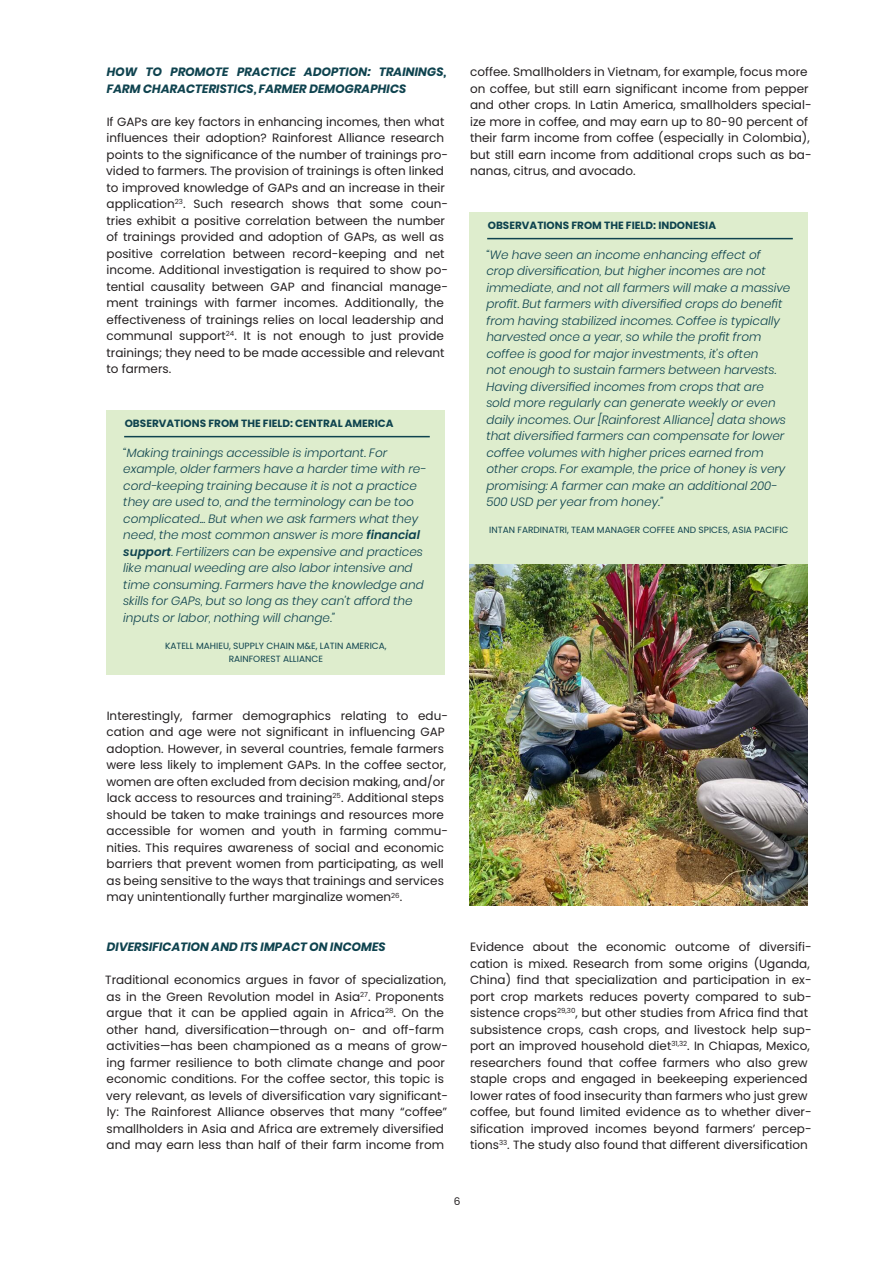
<style>
.page{position:relative;width:893px;height:1263px;background:#fff}
.page>*{position:absolute;margin:0;border:0;box-sizing:border-box;transform-origin:0 0}
.t1{font:12px/16.5px "Poppins";color:#231f20}
.Pull_quote{font:italic 300 12px/16.5px "Poppins";color:#0f434f}
.Second_level_sub-hea{font:italic 700 12px/16.5px "Poppins";color:#0f434f}
.Footnote{font:700 10.5px "Poppins";color:#0f434f}
.t2{font:10.5px "Poppins";color:#231f20}
.Pull_quote-2{font:9px/13.5px "Poppins";color:#0f434f;text-align:center}
.s1{font-weight:600}
</style>
<div class="page">
<div style="left:106px;top:410px;width:338px;height:264px;background:#deedcd"></div>
<hr style="left:124px;top:436px;width:306px;height:1px;background:#0f434f">
<div style="left:469px;top:212px;width:338px;height:352px;background:#deedcd"></div>
<hr style="left:487px;top:238px;width:306px;height:1px;background:#0f434f">
<img style="left:470px;top:564px;width:338px;height:341px">
<p class="Second_level_sub-hea" style="left:107px;top:64px;width:341px">HOW TO PROMOTE PRACTICE ADOPTION: TRAININGS,<br>FARM CHARACTERISTICS, FARMER DEMOGRAPHICS</p>
<p class="t1" style="left:106px;top:113px;width:343px">If GAPs are key factors in enhancing incomes, then what influences their adoption? Rainforest Alliance research points to the significance of the number of trainings pro&shy;vided to farmers. The provision of trainings is often linked to improved knowledge of GAPs and an increase in their application<sup>23</sup>. Such research shows that some coun&shy;tries exhibit a positive correlation between the number of trainings provided and adoption of GAPs, as well as positive correlation between record-keeping and net income. Additional investigation is required to show po&shy;tential causality between GAP and financial manage&shy;ment trainings with farmer incomes. Additionally, the effectiveness of trainings relies on local leadership and communal support<sup>24</sup>. It is not enough to just provide trainings; they need to be made accessible and relevant to farmers.</p>
<p class="Footnote" style="left:125px;top:417px;width:270px">OBSERVATIONS FROM THE FIELD: CENTRAL AMERICA</p>
<p class="Pull_quote" style="left:123px;top:444px;width:304px">“Making trainings accessible is important. For example, older farmers have a harder time with re&shy;cord-keeping training because it is not a practice they are used to, and the terminology can be too complicated... But when we ask farmers what they need, the most common answer is more <span class="s1">financial support</span>. Fertilizers can be expensive and practices like manual weeding are also labor intensive and time consuming. Farmers have the knowledge and skills for GAPs, but so long as they can’t afford the inputs or labor, nothing will change.”</p>
<p class="Pull_quote-2" style="left:165px;top:639px;width:223px">KATELL MAHIEU, SUPPLY CHAIN M&amp;E, LATIN AMERICA,<br>RAINFOREST ALLIANCE</p>
<p class="t1" style="left:470px;top:64px;width:343px">coffee. Smallholders in Vietnam, for example, focus more on coffee, but still earn significant income from pepper and other crops. In Latin America, smallholders special&shy;ize more in coffee, and may earn up to 80-90 percent of their farm income from coffee (especially in Colombia), but still earn income from additional crops such as ba&shy;nanas, citrus, and avocado.</p>
<p class="Footnote" style="left:488px;top:219px;width:230px">OBSERVATIONS FROM THE FIELD: INDONESIA</p>
<p class="Pull_quote" style="left:486px;top:246px;width:306px">“We have seen an income enhancing effect of crop diversification, but higher incomes are not immediate, and not all farmers will make a massive profit. But farmers with diversified crops do benefit from having stabilized incomes. Coffee is typically harvested once a year, so while the profit from coffee is good for major investments, it’s often<br>not enough to sustain farmers between harvests.<br>Having diversified incomes from crops that are sold more regularly can generate weekly or even daily incomes. Our [Rainforest Alliance] data shows that diversified farmers can compensate for lower coffee volumes with higher prices earned from other crops. For example, the price of honey is very promising: A farmer can make an additional 200- 500 USD per year from honey.”</p>
<p class="Pull_quote-2" style="left:489px;top:523px;width:301px">INTAN FARDINATRI, TEAM MANAGER COFFEE AND SPICES, ASIA PACIFIC</p>
<p class="t1" style="left:106px;top:707px;width:343px">Interestingly, farmer demographics relating to edu&shy;cation and age were not significant in influencing GAP adoption. However, in several countries, female farmers were less likely to implement GAPs. In the coffee sector, women are often excluded from decision making, and/or lack access to resources and training<sup>25</sup>. Additional steps should be taken to make trainings and resources more accessible for women and youth in farming commu&shy;nities. This requires awareness of social and economic barriers that prevent women from participating, as well as being sensitive to the ways that trainings and services may unintentionally further marginalize women<sup>26</sup>.</p>
<p class="Second_level_sub-hea" style="left:107px;top:938px;width:280px">DIVERSIFICATION AND ITS IMPACT ON INCOMES</p>
<p class="t1" style="left:105px;top:971px;width:344px">Traditional economics argues in favor of specialization, as in the Green Revolution model in Asia<sup>27</sup>. Proponents argue that it can be applied again in Africa<sup>28</sup>. On the other hand, diversification—through on- and off-farm activities—has been championed as a means of grow&shy;ing farmer resilience to both climate change and poor economic conditions. For the coffee sector, this topic is very relevant, as levels of diversification vary significant&shy;ly: The Rainforest Alliance observes that many “coffee” smallholders in Asia and Africa are extremely diversified and may earn less than half of their farm income from</p>
<p class="t1" style="left:470px;top:938px;width:343px">Evidence about the economic outcome of diversifi&shy;cation is mixed. Research from some origins (Uganda, China) find that specialization and participation in ex&shy;port crop markets reduces poverty compared to sub&shy;sistence crops<sup>29,30</sup>, but other studies from Africa find that subsistence crops, cash crops, and livestock help sup&shy;port an improved household diet<sup>31,32</sup>. In Chiapas, Mexico, researchers found that coffee farmers who also grew staple crops and engaged in beekeeping experienced lower rates of food insecurity than farmers who just grew coffee, but found limited evidence as to whether diver&shy;sification improved incomes beyond farmers’ percep&shy;tions<sup>33</sup>. The study also found that different diversification</p>
<p class="t2" style="left:454px;top:1195px;width:8px">6</p>
</div>
